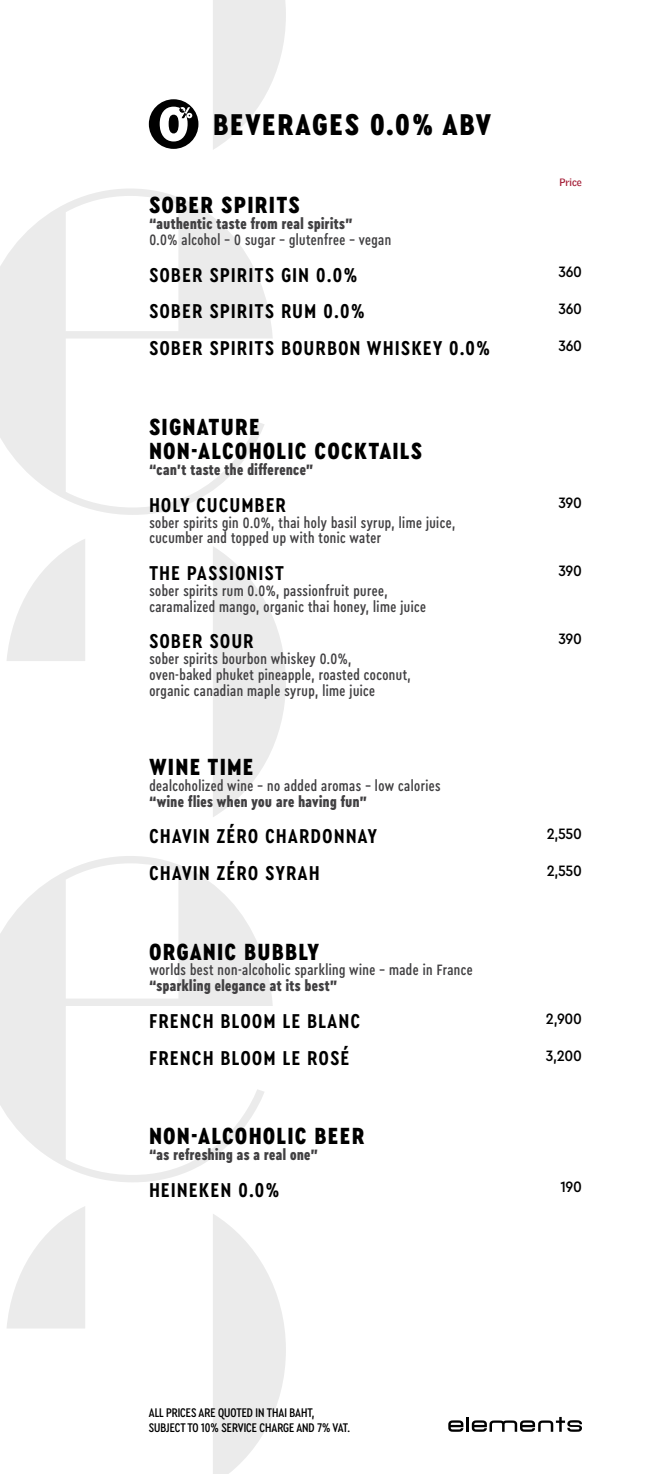
<style>
.page{position:relative;width:645px;height:1474px;background:#fff}
.page>*{position:absolute;margin:0;border:0;box-sizing:border-box;transform-origin:0 0}
.t1{font:900 31.5px "Cera Condensed Pro";letter-spacing:.075em;color:#000}
.t2{font:900 24.5px/24.5px "Cera Condensed Pro";letter-spacing:.075em;color:#000}
.t3{font:700 21px "Cera Condensed Pro";letter-spacing:.075em;color:#000}
.t4{font:500 15.75px/15.8px "Cera Condensed Pro";letter-spacing:.03em;color:#414042}
.t5{font:900 15.75px "Cera Condensed Pro";letter-spacing:.03em;color:#414042}
.t6{font:500 15.75px "Cera Compact Pro";letter-spacing:-.02em;color:#000}
.t7{font:500 13.12px/14.9px "Cera Condensed Pro";color:#000}
.t8{font:700 10.5px "Griffith Gothic";color:#a41d36}
</style>
<div class="page">
<svg style="left:448px;top:1420px;width:15px;height:11px"></svg>
<svg style="left:472px;top:1416px;width:110px;height:15px"></svg>
<hr style="left:466px;top:1416px;width:3px;height:15px;background:#000">
<svg style="left:148px;top:0;width:138px;height:150px"></svg>
<svg style="left:0;top:189px;width:273px;height:326px"></svg>
<svg style="left:7px;top:539px;width:279px;height:278px"></svg>
<svg style="left:0;top:856px;width:273px;height:326px"></svg>
<svg style="left:7px;top:1206px;width:279px;height:267px"></svg>
<div style="left:149px;top:99px;width:49px;height:50px;background:#000;border-radius:50%"></div>
<svg style="left:160px;top:107px;width:32px;height:34px"></svg>
<h1 class="t1" style="left:213px;top:104px;width:279px">BEVERAGES 0.0% ABV</h1>
<p class="t8" style="left:559px;top:175px;width:24px">Price</p>
<h2 class="t2" style="left:149px;top:192px;width:152px">SOBER SPIRITS</h2>
<p class="t5" style="left:149px;top:213px;width:204px">“authentic taste from real spirits”</p>
<p class="t4" style="left:149px;top:231px;width:243px">0.0% alcohol – 0 sugar – glutenfree – vegan</p>
<h3 class="t3" style="left:149px;top:261px;width:209px">SOBER SPIRITS GIN 0.0%</h3>
<p class="t6" style="left:558px;top:262px;width:25px">360</p>
<h3 class="t3" style="left:149px;top:297px;width:217px">SOBER SPIRITS RUM 0.0%</h3>
<p class="t6" style="left:558px;top:298px;width:25px">360</p>
<h3 class="t3" style="left:149px;top:334px;width:342px">SOBER SPIRITS BOURBON WHISKEY 0.0%</h3>
<p class="t6" style="left:558px;top:335px;width:25px">360</p>
<h2 class="t2" style="left:149px;top:413px;width:274px">SIGNATURE<br>NON-ALCOHOLIC COCKTAILS</h2>
<p class="t5" style="left:149px;top:459px;width:165px">“can’t taste the difference”</p>
<h3 class="t3" style="left:149px;top:491px;width:138px">HOLY CUCUMBER</h3>
<p class="t4" style="left:149px;top:514px;width:307px">sober spirits gin 0.0%, thai holy basil syrup, lime juice, cucumber and topped up with tonic water</p>
<h3 class="t3" style="left:149px;top:559px;width:136px">THE PASSIONIST</h3>
<p class="t4" style="left:149px;top:582px;width:278px">sober spirits rum 0.0%, passionfruit puree, caramalized mango, organic thai honey, lime juice</p>
<h3 class="t3" style="left:149px;top:627px;width:106px">SOBER SOUR</h3>
<p class="t4" style="left:149px;top:650px;width:263px">sober spirits bourbon whiskey 0.0%, oven-baked phuket pineapple, roasted coconut, organic canadian maple syrup, lime juice</p>
<p class="t6" style="left:558px;top:492px;width:25px">390</p>
<p class="t6" style="left:558px;top:560px;width:25px">390</p>
<p class="t6" style="left:558px;top:628px;width:25px">390</p>
<h2 class="t2" style="left:149px;top:753px;width:105px">WINE TIME</h2>
<p class="t4" style="left:149px;top:777px;width:293px">dealcoholized wine – no added aromas - low calories</p>
<p class="t5" style="left:149px;top:790px;width:219px">“wine flies when you are having fun”</p>
<h3 class="t3" style="left:149px;top:822px;width:229px">CHAVIN ZÉRO CHARDONNAY</h3>
<p class="t6" style="left:547px;top:823px;width:37px">2,550</p>
<h3 class="t3" style="left:149px;top:859px;width:172px">CHAVIN ZÉRO SYRAH</h3>
<p class="t6" style="left:547px;top:860px;width:37px">2,550</p>
<h2 class="t2" style="left:149px;top:938px;width:171px">ORGANIC BUBBLY</h2>
<p class="t4" style="left:149px;top:961px;width:325px">worlds best non-alcoholic sparkling wine - made in France</p>
<p class="t5" style="left:149px;top:975px;width:189px">“sparkling elegance at its best”</p>
<h3 class="t3" style="left:149px;top:1006px;width:212px">FRENCH BLOOM LE BLANC</h3>
<p class="t6" style="left:546px;top:1007px;width:38px">2,900</p>
<h3 class="t3" style="left:149px;top:1043px;width:201px">FRENCH BLOOM LE ROSÉ</h3>
<p class="t6" style="left:546px;top:1044px;width:38px">3,200</p>
<h2 class="t2" style="left:149px;top:1122px;width:216px">NON-ALCOHOLIC BEER</h2>
<p class="t5" style="left:149px;top:1144px;width:170px">“as refreshing as a real one”</p>
<h3 class="t3" style="left:149px;top:1175px;width:132px">HEINEKEN 0.0%</h3>
<p class="t6" style="left:560px;top:1176px;width:23px">190</p>
<p class="t7" style="left:149px;top:1404px;width:203px">ALL PRICES ARE QUOTED IN THAI BAHT,<br>SUBJECT TO 10% SERVICE CHARGE AND 7% VAT.</p>
</div>
